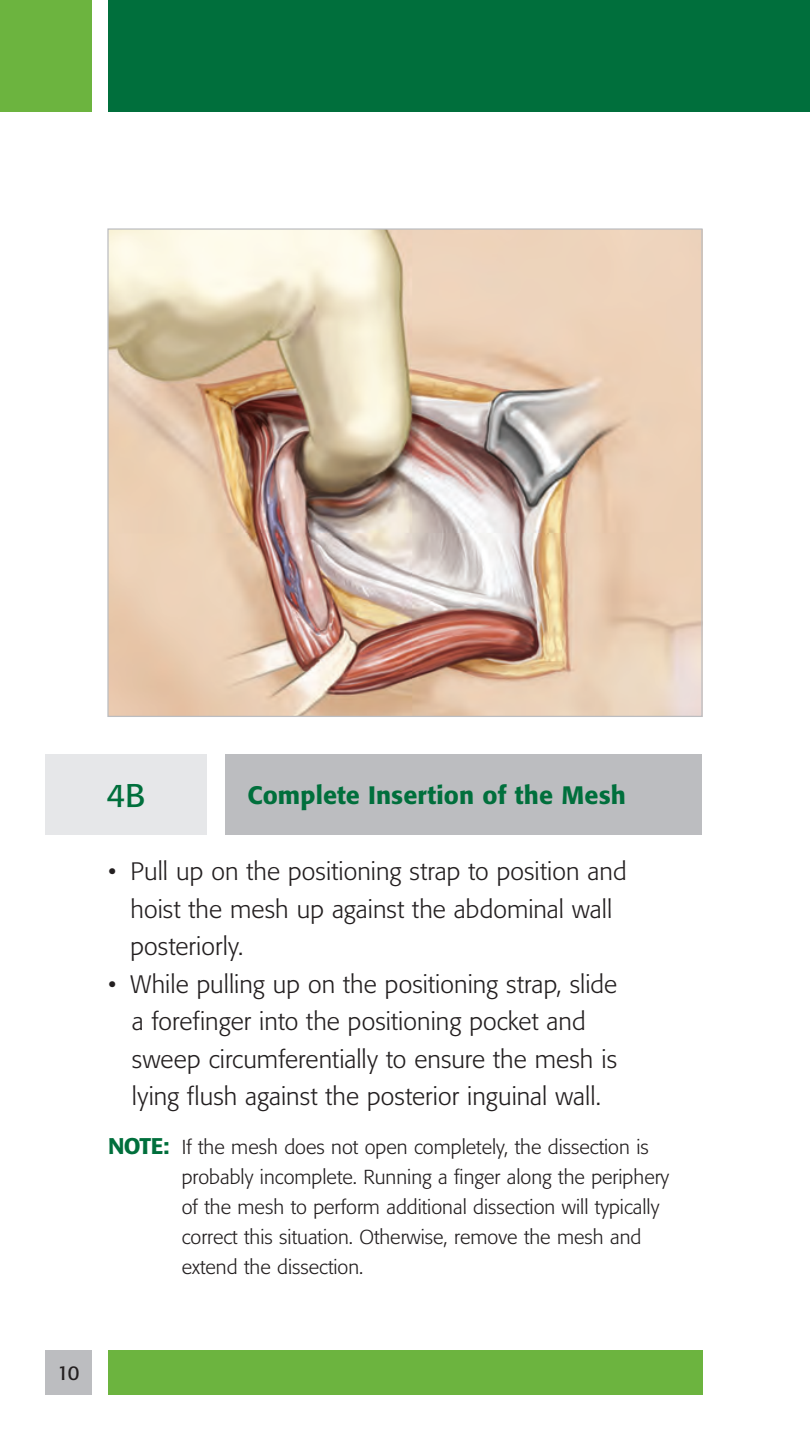
<style>
.page{position:relative;width:810px;height:1440px;background:#fff}
.page>*{position:absolute;margin:0;border:0;box-sizing:border-box;transform-origin:0 0}
.t1{font:32.5px "Formata";color:#006f3c}
.Body_1{font:300 25px/37.5px "Formata";color:#231f20}
.Body_1-2{font:500 25px "Formata";letter-spacing:.005em;color:#006f3c}
.Body_ital_1{font:300 20px/30px "Formata";color:#231f20}
.t2{font:20px "Formata";color:#231f20}
.s1{font-weight:500;font-size:22.5px;color:#006f3c}
</style>
<div class="page">
<div style="left:45px;top:1350px;width:47px;height:45px;background:#bcbdc0"></div>
<div style="left:0;top:0;width:92px;height:112px;background:#6cb43f"></div>
<div style="left:108px;top:0;width:702px;height:112px;background:#006f3c"></div>
<div style="left:108px;top:1350px;width:594px;height:45px;background:#6cb43f"></div>
<div style="left:45px;top:754px;width:162px;height:81px;background:#e6e7e9"></div>
<div style="left:225px;top:754px;width:477px;height:81px;background:#bcbdc0"></div>
<img style="left:109px;top:230px;width:592px;height:485px">
<p class="t1" style="left:106px;top:776px;width:41px">4B</p>
<p class="Body_1-2" style="left:248px;top:780px;width:380px">Complete Insertion of the Mesh</p>
<p class="Body_1" style="left:131px;top:853px;width:498px;text-indent:-22px">• Pull up on the positioning strap to position and hoist the mesh up against the abdominal wall posteriorly.</p>
<p class="Body_1" style="left:132px;top:965px;width:487px;text-indent:-24px">• While pulling up on the positioning strap, slide a forefinger into the positioning pocket and sweep circumferentially to ensure the mesh is lying flush against the posterior inguinal wall.</p>
<p class="Body_ital_1" style="left:182px;top:1132px;width:489px;text-indent:-74px"><span class="s1">NOTE:</span> If the mesh does not open completely, the dissection is probably incomplete. Running a finger along the periphery of the mesh to perform additional dissection will typically correct this situation. Otherwise, remove the mesh and extend the dissection.</p>
<p class="t2" style="left:57px;top:1361px;width:24px">10</p>
</div>
